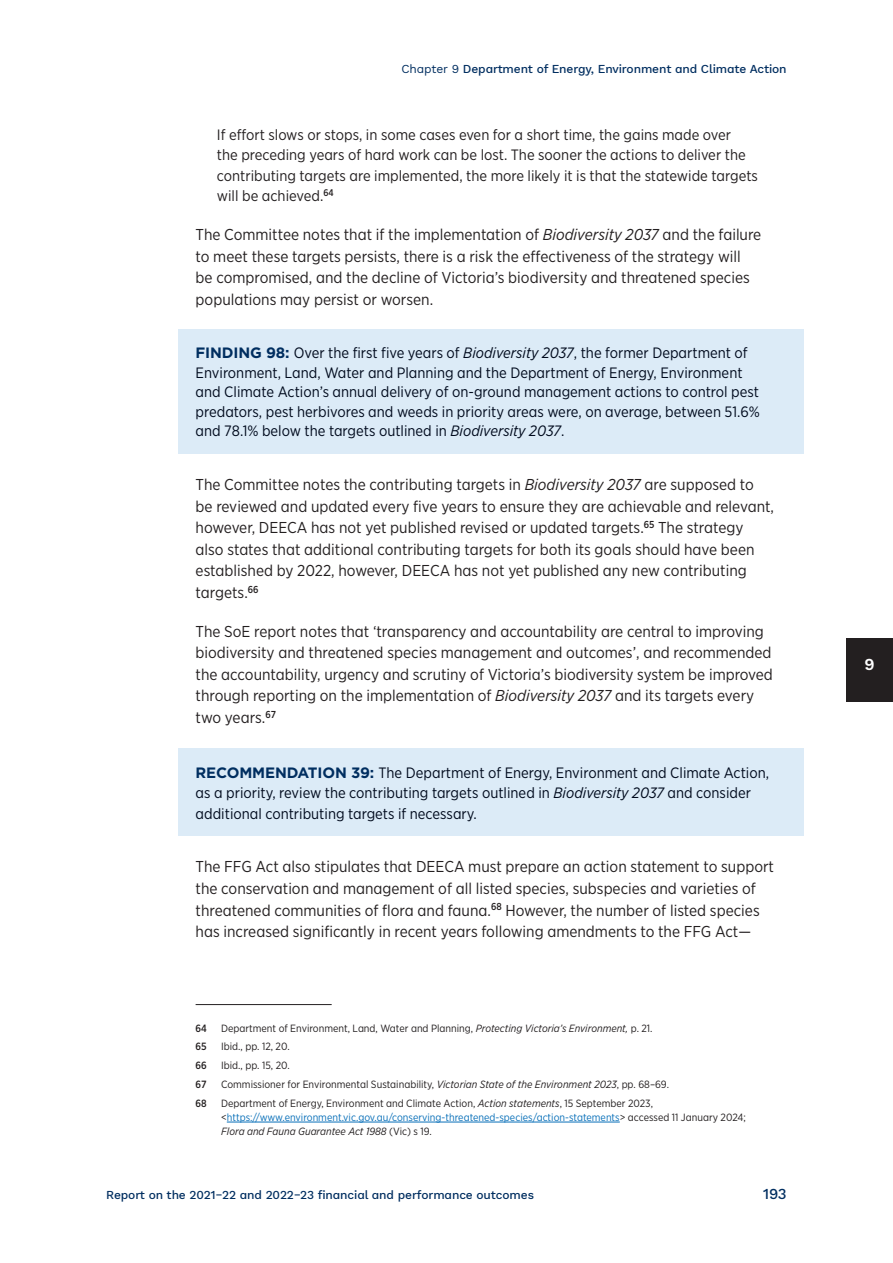
<style>
.page{position:relative;width:893px;height:1263px;background:#fff}
.page>*{position:absolute;margin:0;border:0;box-sizing:border-box;transform-origin:0 0}
.t1{font:600 16.5px "Work Sans";color:#fff}
.Body{font:15.75px/21.6px "Gotham Narrow";color:#231f20}
.t2{font:15px/19.5px "Gotham Narrow";color:#000a1d}
.t3{font:15px/20.7px "Gotham Narrow";color:#231f20}
.t4{font:700 15px "Gotham";color:#002e60}
.t5{font:500 15px "Work Sans";color:#002e60}
.t6{font:500 12px "Work Sans";letter-spacing:-.01em;color:#002e60}
.Footnote{font:10.5px/14.4px "Gotham Narrow";color:#231f20}
.Footnote-2{font:500 10.5px "Gotham Narrow";color:#231f20}
.s1{font-weight:400}
.s2{font-style:italic}
.s3{font-family:"Gotham";font-weight:700;color:#002e60}
.s4{color:#0970b9}
</style>
<div class="page">
<div style="left:846px;top:638px;width:47px;height:64px;background:#231f20"></div>
<div style="left:179px;top:329px;width:625px;height:124px;background:#dcebf7"></div>
<div style="left:179px;top:748px;width:625px;height:88px;background:#dcebf7"></div>
<hr style="left:196px;top:1004px;width:136px;height:1px;background:#231f20">
<hr style="left:227px;top:1122px;width:393px;height:1px;background:#0970b9">
<p class="t6" style="left:401px;top:60px;width:387px"><span class="s1">Chapter 9</span> Department of Energy, Environment and Climate Action</p>
<p class="t3" style="left:217px;top:124px;width:543px">If effort slows or stops, in some cases even for a short time, the gains made over<br>the preceding years of hard work can be lost. The sooner the actions to deliver the contributing targets are implemented, the more likely it is that the statewide targets will be achieved.<sup>64</sup></p>
<p class="Body" style="left:196px;top:223px;width:567px">The Committee notes that if the implementation of <span class="s2">Biodiversity 2037</span> and the failure to meet these targets persists, there is a risk the effectiveness of the strategy will be compromised, and the decline of Victoria’s biodiversity and threatened species populations may persist or worsen.</p>
<p class="t2" style="left:196px;top:343px;width:566px"><span class="s3">FINDING 98:</span> Over the first five years of <span class="s2">Biodiversity 2037</span>, the former Department of Environment, Land, Water and Planning and the Department of Energy, Environment and Climate Action’s annual delivery of on‑ground management actions to control pest predators, pest herbivores and weeds in priority areas were, on average, between 51.6% and 78.1% below the targets outlined in <span class="s2">Biodiversity 2037</span>.</p>
<p class="Body" style="left:196px;top:473px;width:580px">The Committee notes the contributing targets in <span class="s2">Biodiversity 2037</span> are supposed to be reviewed and updated every five years to ensure they are achievable and relevant, however, DEECA has not yet published revised or updated targets.<sup>65</sup> The strategy also states that additional contributing targets for both its goals should have been established by 2022, however, DEECA has not yet published any new contributing targets.<sup>66</sup></p>
<p class="Body" style="left:196px;top:620px;width:579px">The SoE report notes that ‘transparency and accountability are central to improving biodiversity and threatened species management and outcomes’, and recommended the accountability, urgency and scrutiny of Victoria’s biodiversity system be improved through reporting on the implementation of <span class="s2">Biodiversity 2037</span> and its targets every two years.<sup>67</sup></p>
<p class="t2" style="left:196px;top:762px;width:575px;line-height:20.7px;text-indent:155px"><span class="s3">39:</span> The Department of Energy, Environment and Climate Action, as a priority, review the contributing targets outlined in <span class="s2">Biodiversity 2037</span> and consider additional contributing targets if necessary.</p>
<p class="Body" style="left:196px;top:856px;width:580px">The FFG Act also stipulates that DEECA must prepare an action statement to support the conservation and management of all listed species, subspecies and varieties of threatened communities of flora and fauna.<sup>68</sup> However, the number of listed species has increased significantly in recent years following amendments to the FFG Act—</p>
<p class="t4" style="left:196px;top:762px;width:23px">RECOMMENDATION</p>
<p class="Footnote-2" style="left:196px;top:1021px;width:13px">64</p>
<p class="Footnote" style="left:221px;top:1021px;width:433px">Department of Environment, Land, Water and Planning, <span class="s2">Protecting Victoria’s Environment,</span> p. 21.</p>
<p class="Footnote-2" style="left:196px;top:1040px;width:13px">65</p>
<p class="Footnote" style="left:221px;top:1039px;width:70px">Ibid., pp. 12, 20.</p>
<p class="Footnote-2" style="left:196px;top:1059px;width:13px">66</p>
<p class="Footnote" style="left:221px;top:1058px;width:70px">Ibid., pp. 15, 20.</p>
<p class="Footnote-2" style="left:196px;top:1077px;width:13px">67</p>
<p class="Footnote" style="left:221px;top:1077px;width:449px">Commissioner for Environmental Sustainability, <span class="s2">Victorian State of the Environment 2023</span>, pp. 68–69.</p>
<p class="Footnote-2" style="left:196px;top:1096px;width:13px">68</p>
<p class="Footnote" style="left:221px;top:1095px;width:526px">Department of Energy, Environment and Climate Action, <span class="s2">Action statements</span>, 15 September 2023, &lt;<span class="s4">https://www.environment.vic.gov.au/conserving-threatened-species/action-statements</span>&gt; accessed 11 January 2024;<br><span class="s2">Flora and Fauna Guarantee Act 1988</span> (Vic) s 19.</p>
<p class="t6" style="left:106px;top:1186px;width:429px">Report on the 2021‒22 and 2022‒23 financial and performance outcomes</p>
<p class="t5" style="left:763px;top:1183px;width:25px">193</p>
<p class="t1" style="left:864px;top:652px;width:12px">9</p>
</div>
